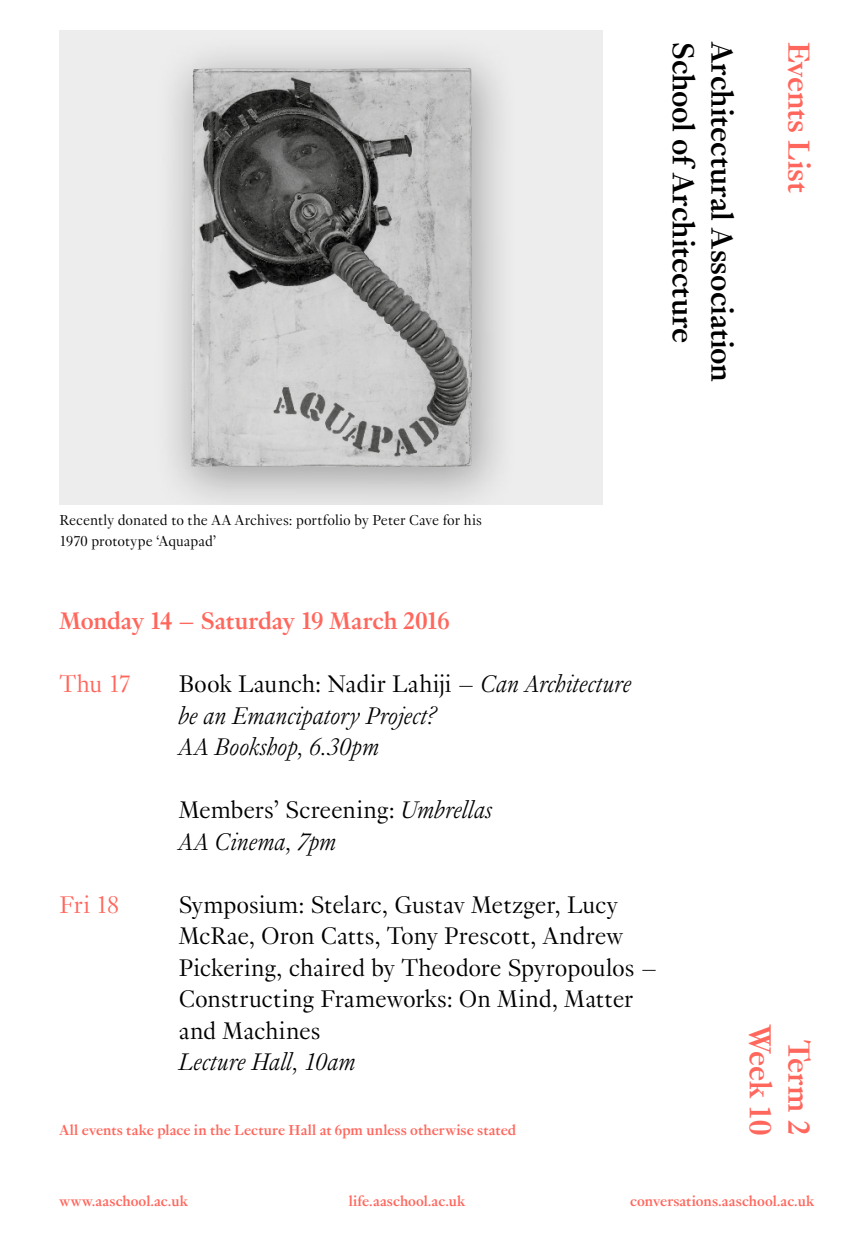
<style>
.page{position:relative;width:844px;height:1236px;background:#fff}
.page>*{position:absolute;margin:0;border:0;box-sizing:border-box;transform-origin:0 0}
.t1{font:700 33.25px "Genath";letter-spacing:-.005em;color:#000}
.t2{font:700 33.25px/38.5px "Genath";letter-spacing:-.005em;color:#ff675d;text-align:center}
.t3{font:300 26.25px/31.5px "Genath";letter-spacing:-.005em;color:#000}
.t4{font:italic 300 26.25px/31.5px "Genath";color:#000}
.t5{font:700 26.25px "Genath";letter-spacing:-.01em;color:#ff675d}
.t6{font:300 26.25px "Genath";letter-spacing:-.015em;color:#ff675d}
.t7{font:700 15.75px "Genath";letter-spacing:.005em;color:#ff675d}
.t8{font:300 15.75px/21px "Genath";letter-spacing:.005em;color:#000}
.s1{font-style:normal}
</style>
<div class="page">
<div style="left:60px;top:30px;width:543px;height:474px;background:#ededed"></div>
<div style="left:152px;top:33px;width:368px;height:471px;background:#000;opacity:.32"></div>
<img style="left:191px;top:68px;width:281px;height:399px">
<p class="t1" style="left:706px;top:42px;width:302px;rotate:90deg">School of Architecture</p>
<p class="t1" style="left:745px;top:42px;width:341px;rotate:90deg">Architectural Association</p>
<p class="t2" style="left:820px;top:42px;width:153px;rotate:90deg">Events List</p>
<p class="t8" style="left:60px;top:508px;width:424px">Recently donated to the AA Archives: portfolio by Peter Cave for his<br>1970 prototype ‘Aquapad’</p>
<p class="t5" style="left:60px;top:602px;width:391px">Monday 14 – Saturday 19 March 2016</p>
<p class="t6" style="left:60px;top:665px;width:73px">Thu 17</p>
<p class="t4" style="left:179px;top:666px;width:454px"><span class="s1">Book Launch: Nadir Lahiji –</span> Can Architecture be an Emancipatory Project?<br>AA Bookshop, 6.30pm</p>
<p class="t4" style="left:179px;top:792px;width:315px"><span class="s1">Members’ Screening:</span> Umbrellas<br>AA Cinema, 7pm</p>
<p class="t3" style="left:179px;top:886px;width:480px">Symposium: Stelarc, Gustav Metzger, Lucy McRae, Oron Catts, Tony Prescott, Andrew Pickering, chaired by Theodore Spyropoulos – Constructing Frameworks: On Mind, Matter and Machines</p>
<p class="t4" style="left:179px;top:1044px;width:179px">Lecture Hall, 10am</p>
<p class="t6" style="left:60px;top:885px;width:61px">Fri 18</p>
<p class="t7" style="left:60px;top:1118px;width:458px">All events take place in the Lecture Hall at 6pm unless otherwise stated</p>
<p class="t2" style="left:820px;top:1025px;width:111px;rotate:90deg">Term 2<br>Week 10</p>
<p class="t7" style="left:60px;top:1189px;width:130px">www.aaschool.ac.uk</p>
<p class="t7" style="left:348px;top:1189px;width:118px">life.aaschool.ac.uk</p>
<p class="t7" style="left:630px;top:1189px;width:185px">conversations.aaschool.ac.uk</p>
</div>
